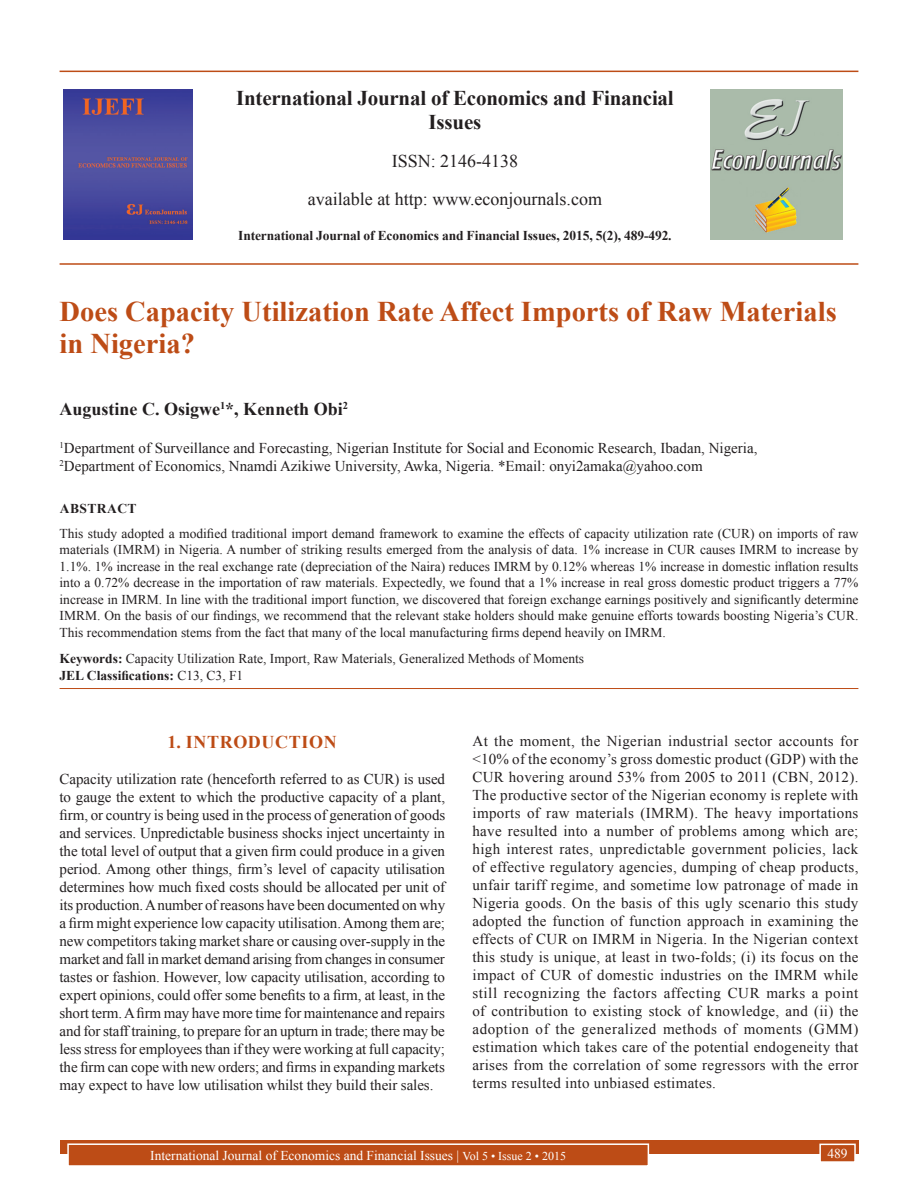
<style>
.page{position:relative;width:918px;height:1188px;background:#fff}
.page>*{position:absolute;margin:0;border:0;box-sizing:border-box;transform-origin:0 0}
.AT{font:700 28.5px/31.5px "Times New Roman";color:#bd4c16}
.Issue_details{font:700 21px/24px "Times New Roman";letter-spacing:-.01em;color:#231f20;text-align:center}
.Issue_details-2{font:18px "Times New Roman";color:#231f20}
.AU{font:700 18px "Times New Roman";color:#231f20}
.t1{font:700 18px "Times New Roman";letter-spacing:.035em;color:#bd4c16}
.TX{font:15px/18px "Times New Roman";letter-spacing:.005em;color:#231f20;text-align:justify}
.AFF{font:15px/18px "Times New Roman";color:#231f20}
.ABS{font:13.5px/16.5px "Times New Roman";color:#231f20;text-align:justify}
.KWD{font:13.5px/16.2px "Times New Roman";color:#231f20}
.Folio{font:13.5px "Times New Roman";color:#fff}
.Issue_details-3{font:700 13.5px "Times New Roman";letter-spacing:-.01em;color:#231f20}
.ABSH{font:700 13.5px "Times New Roman";letter-spacing:.035em;color:#231f20}
.s1{font-weight:700}
.s2{font-size:12px}
</style>
<div class="page">
<hr style="left:60px;top:71px;width:798px;height:1px;background:#bd4c16">
<hr style="left:60px;top:263px;width:798px;height:2px;background:#bd4c16">
<img style="left:64px;top:89px;width:129px;height:151px">
<img style="left:711px;top:89px;width:132px;height:150px">
<div style="left:60px;top:1140px;width:798px;height:13px;background:#bd4c16"></div>
<div style="left:68px;top:1144px;width:580px;height:22px;background:#bd4c16"></div>
<div style="left:67px;top:1143px;width:582px;height:24px;border:2px solid #fff"></div>
<div style="left:820px;top:1144px;width:35px;height:18px;background:#bd4c16"></div>
<div style="left:819px;top:1144px;width:37px;height:19px;border:2px solid #fff"></div>
<hr style="left:60px;top:688px;width:798px;height:1px;background:#bd4c16">
<p class="Issue_details" style="left:236px;top:85px;width:439px">International Journal of Economics and Financial<br>Issues</p>
<p class="Issue_details-2" style="left:392px;top:148px;width:128px">ISSN: 2146-4138</p>
<p class="Issue_details-2" style="left:308px;top:186px;width:296px">available at http: www.econjournals.com</p>
<p class="Issue_details-3" style="left:238px;top:226px;width:435px">International Journal of Economics and Financial Issues, 2015, 5(2), 489-492.</p>
<p class="AT" style="left:60px;top:295px;width:779px">Does Capacity Utilization Rate Affect Imports of Raw Materials in Nigeria?</p>
<p class="AU" style="left:60px;top:396px;width:290px">Augustine C. Osigwe<sup>1</sup>*, Kenneth Obi<sup>2</sup></p>
<p class="AFF" style="left:60px;top:438px;width:699px"><sup>1</sup>Department of Surveillance and Forecasting, Nigerian Institute for Social and Economic Research, Ibadan, Nigeria,<br><sup>2</sup>Department of Economics, Nnamdi Azikiwe University, Awka, Nigeria. *Email: onyi2amaka@yahoo.com</p>
<p class="ABSH" style="left:60px;top:498px;width:78px">ABSTRACT</p>
<p class="ABS" style="left:60px;top:525px;width:800px">This study adopted a modified traditional import demand framework to examine the effects of capacity utilization rate (CUR) on imports of raw materials (IMRM) in Nigeria. A number of striking results emerged from the analysis of data. 1% increase in CUR causes IMRM to increase by 1.1%. 1% increase in the real exchange rate (depreciation of the Naira) reduces IMRM by 0.12% whereas 1% increase in domestic inflation results into a 0.72% decrease in the importation of raw materials. Expectedly, we found that a 1% increase in real gross domestic product triggers a 77% increase in IMRM. In line with the traditional import function, we discovered that foreign exchange earnings positively and significantly determine IMRM. On the basis of our findings, we recommend that the relevant stake holders should make genuine efforts towards boosting Nigeria’s CUR.<br>This recommendation stems from the fact that many of the local manufacturing firms depend heavily on IMRM.</p>
<p class="KWD" style="left:60px;top:650px;width:526px"><span class="s1">Keywords:</span> Capacity Utilization Rate, Import, Raw Materials, Generalized Methods of Moments<br><span class="s1">JEL Classifications:</span> C13, C3, F1</p>
<h1 class="t1" style="left:168px;top:729px;width:171px">1. INTRODUCTION</h1>
<p class="TX" style="left:60px;top:769px;width:387px">Capacity utilization rate (henceforth referred to as CUR) is used to gauge the extent to which the productive capacity of a plant, firm, or country is being used in the process of generation of goods and services. Unpredictable business shocks inject uncertainty in the total level of output that a given firm could produce in a given period. Among other things, firm’s level of capacity utilisation determines how much fixed costs should be allocated per unit of its production. A number of reasons have been documented on why a firm might experience low capacity utilisation. Among them are; new competitors taking market share or causing over-supply in the market and fall in market demand arising from changes in consumer tastes or fashion. However, low capacity utilisation, according to expert opinions, could offer some benefits to a firm, at least, in the short term. A firm may have more time for maintenance and repairs and for staff training, to prepare for an upturn in trade; there may be less stress for employees than if they were working at full capacity; the firm can cope with new orders; and firms in expanding markets may expect to have low utilisation whilst they build their sales.</p>
<p class="TX" style="left:472px;top:731px;width:388px">At the moment, the Nigerian industrial sector accounts for &lt;10% of the economy’s gross domestic product (GDP) with the CUR hovering around 53% from 2005 to 2011 (CBN, 2012).<br>The productive sector of the Nigerian economy is replete with imports of raw materials (IMRM). The heavy importations have resulted into a number of problems among which are; high interest rates, unpredictable government policies, lack of effective regulatory agencies, dumping of cheap products, unfair tariff regime, and sometime low patronage of made in Nigeria goods. On the basis of this ugly scenario this study adopted the function of function approach in examining the effects of CUR on IMRM in Nigeria. In the Nigerian context this study is unique, at least in two-folds; (i) its focus on the impact of CUR of domestic industries on the IMRM while still recognizing the factors affecting CUR marks a point of contribution to existing stock of knowledge, and (ii) the adoption of the generalized methods of moments (GMM) estimation which takes care of the potential endogeneity that arises from the correlation of some regressors with the error terms resulted into unbiased estimates.</p>
<p class="Folio" style="left:150px;top:1146px;width:417px">International Journal of Economics and Financial Issues | <span class="s2">Vol 5 • Issue 2 • 2015</span></p>
<p class="Folio" style="left:827px;top:1144px;width:22px">489</p>
</div>
